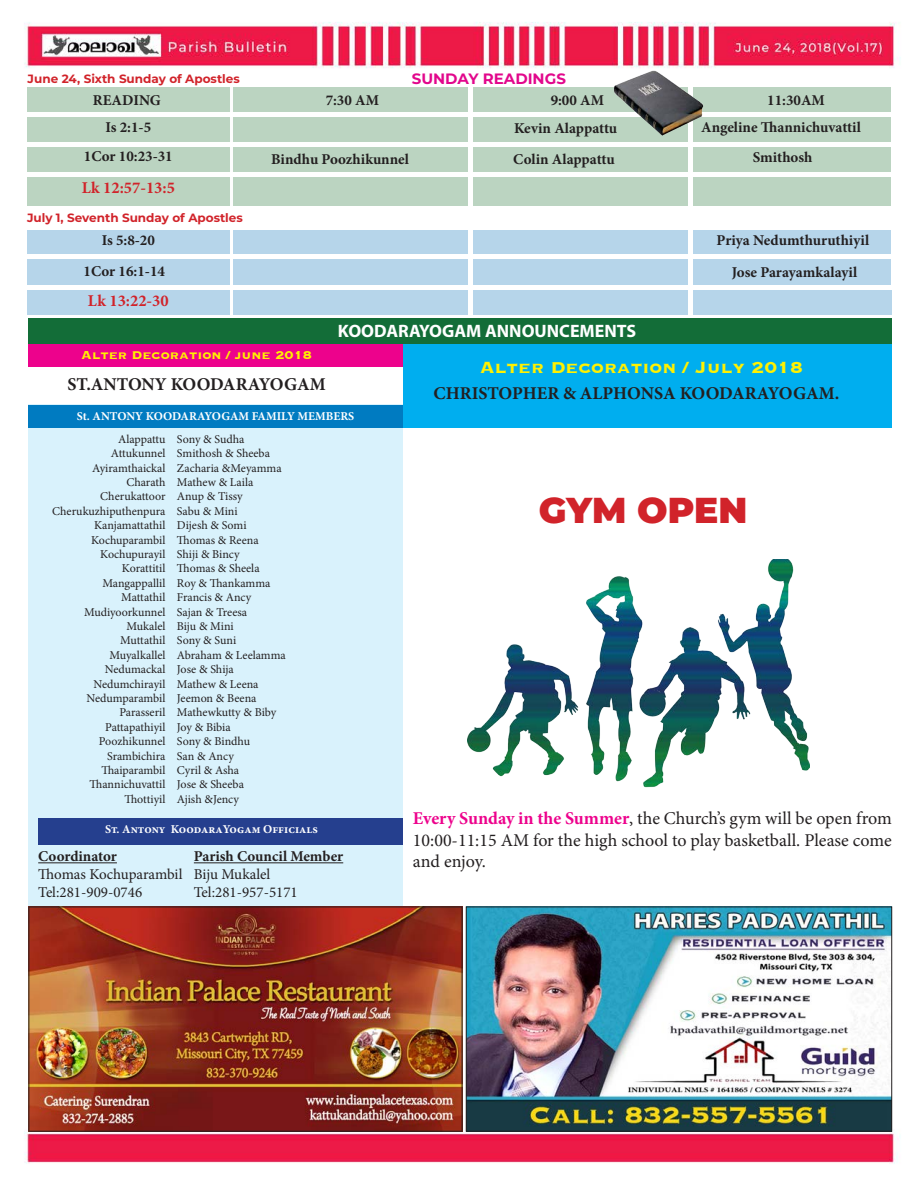
<style>
.page{position:relative;width:918px;height:1188px;background:#fff}
.page>*{position:absolute;margin:0;border:0;box-sizing:border-box;transform-origin:0 0}
.t1{font:900 36px "Montserrat";color:#d1232a}
.t2{font:700 21px "Copperplate";color:#fff101}
.t3{font:18px/21.6px "Minion Pro";color:#231f20;text-align:justify}
.t4{font:700 18px "Minion Pro";color:#231f20}
.t5{font:700 18px "Myriad Pro";color:#fff}
.t6{font:700 16.5px "Minion Pro";color:#d1232a}
.t7{font:700 15px "Minion Pro";color:#231f20}
.t8{font:15px "Minion Pro";color:#231f20}
.t9{font:700 15px "Myriad Pro";color:#fff}
.t10{font:700 15px "Copperplate";color:#fff101}
.t11{font:700 15px "Montserrat";color:#e2078c}
.t12{font:12px "Minion Pro";letter-spacing:-.005em;color:#231f20}
.t13{font:700 12px "Minion Pro";color:#fff}
.t14{font:700 12px "Montserrat";color:#d1232a}
.s1{font-weight:700;color:#ed028c}
</style>
<div class="page">
<img style="left:24px;top:22px;width:877px;height:1142px">
<div style="left:28px;top:405px;width:375px;height:502px;background:#d9f2fc"></div>
<hr style="left:38px;top:862px;width:79px;height:1px;background:#231f20">
<hr style="left:194px;top:862px;width:149px;height:1px;background:#231f20">
<div style="left:38px;top:818px;width:365px;height:26px;background:#253f8e"></div>
<div style="left:28px;top:405px;width:375px;height:22px;background:#007bc1"></div>
<div style="left:28px;top:344px;width:375px;height:23px;background:#ed028c"></div>
<div style="left:28px;top:318px;width:864px;height:26px;background:#136d38"></div>
<img style="left:30px;top:909px;width:430px;height:221px">
<div style="left:28px;top:907px;width:434px;height:225px;border:1px solid #231f20"></div>
<img style="left:468px;top:909px;width:422px;height:220px">
<div style="left:466px;top:907px;width:426px;height:224px;border:1px solid #231f20"></div>
<div style="left:27px;top:147px;width:863px;height:25px;background:#bbd4c1"></div>
<div style="left:27px;top:117px;width:863px;height:25px;background:#bbd4c1"></div>
<div style="left:27px;top:88px;width:863px;height:24px;background:#bbd4c1"></div>
<div style="left:28px;top:178px;width:863px;height:28px;background:#bbd4c1"></div>
<div style="left:27px;top:230px;width:864px;height:24px;background:#b6d5ea"></div>
<div style="left:27px;top:259px;width:864px;height:26px;background:#b6d5ea"></div>
<div style="left:27px;top:290px;width:864px;height:25px;background:#b6d5ea"></div>
<hr style="left:230px;top:88px;width:3px;height:118px;background:#fff">
<hr style="left:468px;top:87px;width:4px;height:119px;background:#fff">
<hr style="left:688px;top:86px;width:4px;height:120px;background:#fff">
<hr style="left:231px;top:228px;width:2px;height:87px;background:#fff">
<hr style="left:468px;top:228px;width:4px;height:87px;background:#fff">
<hr style="left:688px;top:228px;width:4px;height:87px;background:#fff">
<img style="left:605px;top:63px;width:113px;height:77px">
<div style="left:403px;top:344px;width:489px;height:83px;background:#00aeef"></div>
<img style="left:467px;top:559px;width:342px;height:229px">
<p class="t14" style="left:28px;top:70px;width:214px">June 24, Sixth Sunday of Apostles</p>
<p class="t7" style="left:93px;top:89px;width:69px">READING</p>
<p class="t7" style="left:105px;top:117px;width:47px">Is 2:1-5</p>
<p class="t7" style="left:84px;top:146px;width:90px">1Cor 10:23-31</p>
<p class="t6" style="left:82px;top:176px;width:95px">Lk 12:57-13:5</p>
<p class="t14" style="left:27px;top:209px;width:217px">July 1, Seventh Sunday of Apostles</p>
<p class="t7" style="left:102px;top:230px;width:55px">Is 5:8-20</p>
<p class="t7" style="left:84px;top:260px;width:83px">1Cor 16:1-14</p>
<p class="t6" style="left:88px;top:289px;width:82px">Lk 13:22-30</p>
<p class="t11" style="left:412px;top:68px;width:156px">SUNDAY READINGS</p>
<p class="t7" style="left:326px;top:90px;width:55px">7:30 AM</p>
<p class="t7" style="left:551px;top:89px;width:55px">9:00 AM</p>
<p class="t7" style="left:767px;top:89px;width:59px">11:30AM</p>
<p class="t7" style="left:514px;top:118px;width:105px">Kevin Alappattu</p>
<p class="t7" style="left:271px;top:149px;width:139px">Bindhu Poozhikunnel</p>
<p class="t7" style="left:513px;top:149px;width:103px">Colin Alappattu</p>
<p class="t5" style="left:338px;top:319px;width:300px">KOODARAYOGAM ANNOUNCEMENTS</p>
<p class="t9" style="left:342px;top:324px;width:245px">KOODARAYOGAM ANNOUNCEMENT</p>
<p class="t7" style="left:701px;top:116px;width:161px">Angeline Thannichuvattil</p>
<p class="t7" style="left:753px;top:147px;width:61px">Smithosh</p>
<p class="t7" style="left:717px;top:230px;width:154px">Priya Nedumthuruthiyil</p>
<p class="t7" style="left:732px;top:261px;width:127px">Jose Parayamkalayil</p>
<p class="t10" style="left:81px;top:345px;width:232px">Alter Decoration / june 2018</p>
<p class="t4" style="left:68px;top:372px;width:260px">ST.ANTONY KOODARAYOGAM</p>
<p class="t13" style="left:77px;top:407px;width:279px">St. ANTONY KOODARAYOGAM FAMILY MEMBERS</p>
<p class="t12" style="left:118px;top:431px;width:49px">Alappattu</p>
<p class="t12" style="left:111px;top:445px;width:56px">Attukunnel</p>
<p class="t12" style="left:92px;top:460px;width:75px">Ayiramthaickal</p>
<p class="t12" style="left:126px;top:474px;width:41px">Charath</p>
<p class="t12" style="left:100px;top:489px;width:67px">Cherukattoor</p>
<p class="t12" style="left:52px;top:503px;width:115px">Cherukuzhiputhenpura</p>
<p class="t12" style="left:94px;top:517px;width:73px">Kanjamattathil</p>
<p class="t12" style="left:91px;top:532px;width:76px">Kochuparambil</p>
<p class="t12" style="left:100px;top:546px;width:67px">Kochupurayil</p>
<p class="t12" style="left:122px;top:561px;width:45px">Korattitil</p>
<p class="t12" style="left:103px;top:575px;width:65px">Mangappallil</p>
<p class="t12" style="left:121px;top:589px;width:46px">Mattathil</p>
<p class="t12" style="left:84px;top:604px;width:83px">Mudiyoorkunnel</p>
<p class="t12" style="left:126px;top:618px;width:41px">Mukalel</p>
<p class="t12" style="left:120px;top:633px;width:47px">Muttathil</p>
<p class="t12" style="left:110px;top:647px;width:58px">Muyalkallel</p>
<p class="t12" style="left:105px;top:661px;width:62px">Nedumackal</p>
<p class="t12" style="left:93px;top:676px;width:74px">Nedumchirayil</p>
<p class="t12" style="left:87px;top:690px;width:81px">Nedumparambil</p>
<p class="t12" style="left:119px;top:705px;width:48px">Parasseril</p>
<p class="t12" style="left:105px;top:719px;width:62px">Pattapathiyil</p>
<p class="t12" style="left:99px;top:733px;width:68px">Poozhikunnel</p>
<p class="t12" style="left:107px;top:748px;width:60px">Srambichira</p>
<p class="t12" style="left:101px;top:762px;width:66px">Thaiparambil</p>
<p class="t12" style="left:90px;top:777px;width:77px">Thannichuvattil</p>
<p class="t12" style="left:125px;top:791px;width:43px">Thottiyil</p>
<p class="t12" style="left:177px;top:431px;width:69px">Sony &amp; Sudha</p>
<p class="t12" style="left:177px;top:445px;width:95px">Smithosh &amp; Sheeba</p>
<p class="t12" style="left:177px;top:460px;width:106px">Zacharia &amp;Meyamma</p>
<p class="t12" style="left:177px;top:474px;width:78px">Mathew &amp; Laila</p>
<p class="t12" style="left:177px;top:489px;width:67px">Anup &amp; Tissy</p>
<p class="t12" style="left:177px;top:503px;width:62px">Sabu &amp; Mini</p>
<p class="t12" style="left:177px;top:517px;width:71px">Dijesh &amp; Somi</p>
<p class="t12" style="left:177px;top:532px;width:83px">Thomas &amp; Reena</p>
<p class="t12" style="left:177px;top:546px;width:64px">Shiji &amp; Bincy</p>
<p class="t12" style="left:177px;top:561px;width:84px">Thomas &amp; Sheela</p>
<p class="t12" style="left:177px;top:575px;width:95px">Roy &amp; Thankamma</p>
<p class="t12" style="left:177px;top:589px;width:76px">Francis &amp; Ancy</p>
<p class="t12" style="left:177px;top:604px;width:72px">Sajan &amp; Treesa</p>
<p class="t12" style="left:177px;top:618px;width:58px">Biju &amp; Mini</p>
<p class="t12" style="left:177px;top:633px;width:61px">Sony &amp; Suni</p>
<p class="t12" style="left:177px;top:647px;width:110px">Abraham &amp; Leelamma</p>
<p class="t12" style="left:177px;top:661px;width:58px">Jose &amp; Shija</p>
<p class="t12" style="left:177px;top:676px;width:83px">Mathew &amp; Leena</p>
<p class="t12" style="left:177px;top:690px;width:81px">Jeemon &amp; Beena</p>
<p class="t12" style="left:177px;top:705px;width:101px">Mathewkutty &amp; Biby</p>
<p class="t12" style="left:177px;top:719px;width:55px">Joy &amp; Bibia</p>
<p class="t12" style="left:177px;top:733px;width:75px">Sony &amp; Bindhu</p>
<p class="t12" style="left:177px;top:748px;width:58px">San &amp; Ancy</p>
<p class="t12" style="left:177px;top:762px;width:64px">Cyril &amp; Asha</p>
<p class="t12" style="left:177px;top:777px;width:69px">Jose &amp; Sheeba</p>
<p class="t12" style="left:177px;top:791px;width:64px">Ajish &amp;Jency</p>
<p class="t13" style="left:105px;top:820px;width:214px">St. Antony KoodaraYogam Officials</p>
<p class="t7" style="left:38px;top:846px;width:80px">Coordinator</p>
<p class="t8" style="left:38px;top:865px;width:146px">Thomas Kochuparambil</p>
<p class="t8" style="left:38px;top:883px;width:105px">Tel:281-909-0746</p>
<p class="t7" style="left:194px;top:846px;width:151px">Parish Council Member</p>
<p class="t8" style="left:194px;top:865px;width:78px">Biju Mukalel</p>
<p class="t8" style="left:194px;top:883px;width:105px">Tel:281-957-5171</p>
<p class="t2" style="left:480px;top:354px;width:325px">Alter Decoration / July 2018</p>
<p class="t4" style="left:434px;top:380px;width:407px">CHRISTOPHER &amp; ALPHONSA KOODARAYOGAM.</p>
<p class="t1" style="left:539px;top:483px;width:210px">GYM OPEN</p>
<p class="t3" style="left:413px;top:808px;width:480px"><span class="s1">Every Sunday in the Summer</span>, the Church’s gym will be open from 10:00-11:15 AM for the high school to play basketball. Please come and enjoy.</p>
</div>
